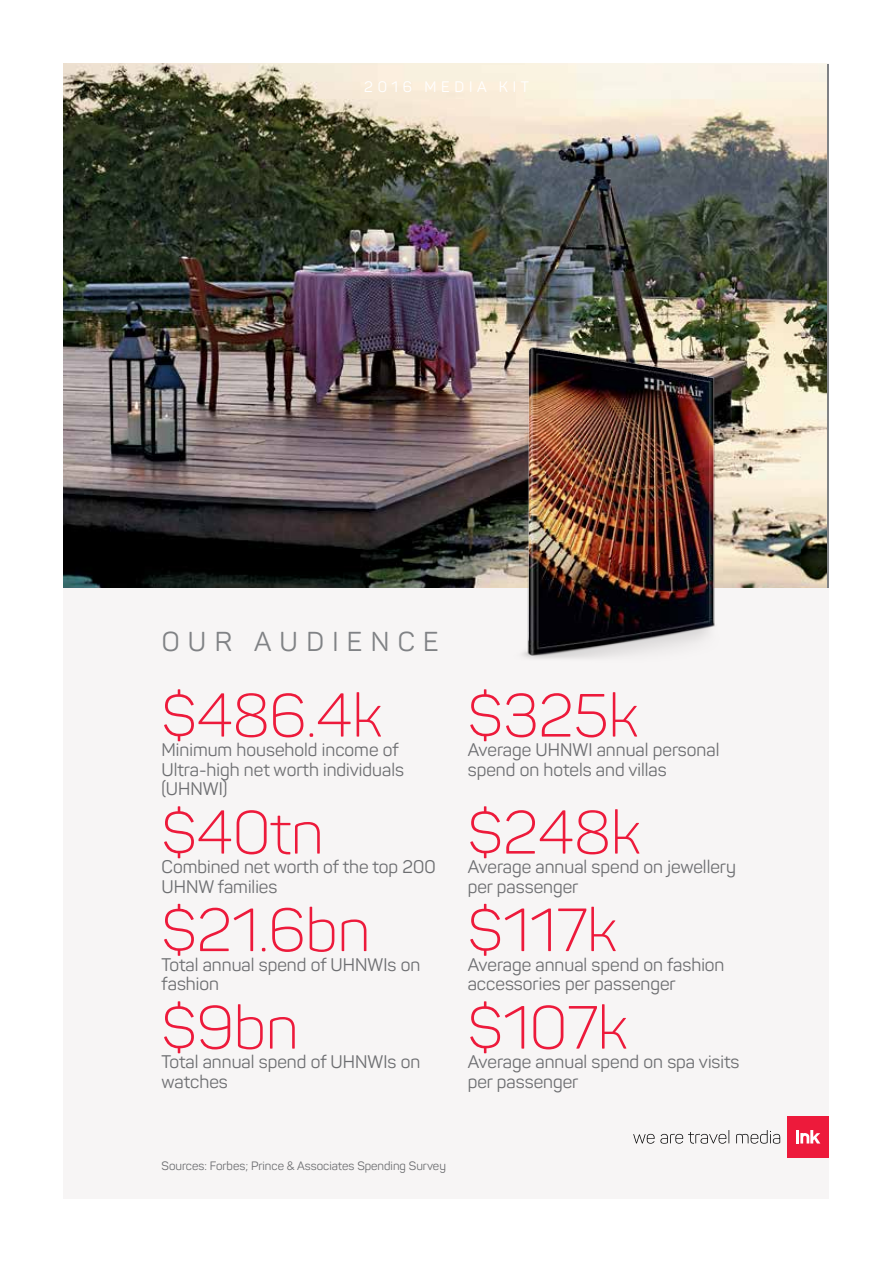
<style>
.page{position:relative;width:893px;height:1263px;background:#fff}
.page>*{position:absolute;margin:0;border:0;box-sizing:border-box;transform-origin:0 0}
.t1{font:300 60px "Panton";color:#ed1a3b}
.t2{font:27px "Panton";letter-spacing:.31em;color:#808285}
.t3{font:18px/19.5px "Panton";color:#6d6e71}
.t4{font:15px "Panton";letter-spacing:.31em;color:#fff}
.t5{font:12px "Panton";color:#6d6e71}
</style>
<div class="page">
<div style="left:64px;top:64px;width:765px;height:1135px;background:#f7f5f5"></div>
<img style="left:64px;top:64px;width:762px;height:523px">
<img style="left:506px;top:330px;width:255px;height:329px">
<div style="left:788px;top:1116px;width:41px;height:41px;background:#ed1a3b"></div>
<svg style="left:796px;top:1130px;width:24px;height:13px"></svg>
<svg style="left:633px;top:1130px;width:147px;height:14px"></svg>
<p class="t4" style="left:364px;top:78px;width:166px">2016 MEDIA KIT</p>
<h2 class="t2" style="left:162px;top:625px;width:279px">OUR AUDIENCE</h2>
<h1 class="t1" style="left:162px;top:679px;width:222px">$486.4k</h1>
<p class="t3" style="left:162px;top:740px;width:244px">Minimum household income of<br>Ultra-high net worth individuals (UHNWI)</p>
<h1 class="t1" style="left:162px;top:796px;width:164px">$40tn</h1>
<p class="t3" style="left:162px;top:857px;width:276px">Combined net worth of the top 200<br>UHNW families</p>
<h1 class="t1" style="left:162px;top:893px;width:210px">$21.6bn</h1>
<p class="t3" style="left:162px;top:954px;width:260px">Total annual spend of UHNWIs on fashion</p>
<h1 class="t1" style="left:162px;top:991px;width:139px">$9bn</h1>
<p class="t3" style="left:162px;top:1052px;width:260px">Total annual spend of UHNWIs on watches</p>
<h1 class="t1" style="left:468px;top:679px;width:172px">$325k</h1>
<p class="t3" style="left:468px;top:740px;width:253px">Average UHNWI annual personal spend on hotels and villas</p>
<h1 class="t1" style="left:468px;top:796px;width:174px">$248k</h1>
<p class="t3" style="left:468px;top:857px;width:270px">Average annual spend on jewellery per passenger</p>
<h1 class="t1" style="left:468px;top:893px;width:151px">$117k</h1>
<p class="t3" style="left:468px;top:954px;width:258px">Average annual spend on fashion accessories per passenger</p>
<h1 class="t1" style="left:468px;top:991px;width:161px">$107k</h1>
<p class="t3" style="left:468px;top:1052px;width:273px">Average annual spend on spa visits per passenger</p>
<p class="t5" style="left:162px;top:1158px;width:286px">Sources: Forbes; Prince &amp; Associates Spending Survey</p>
</div>
